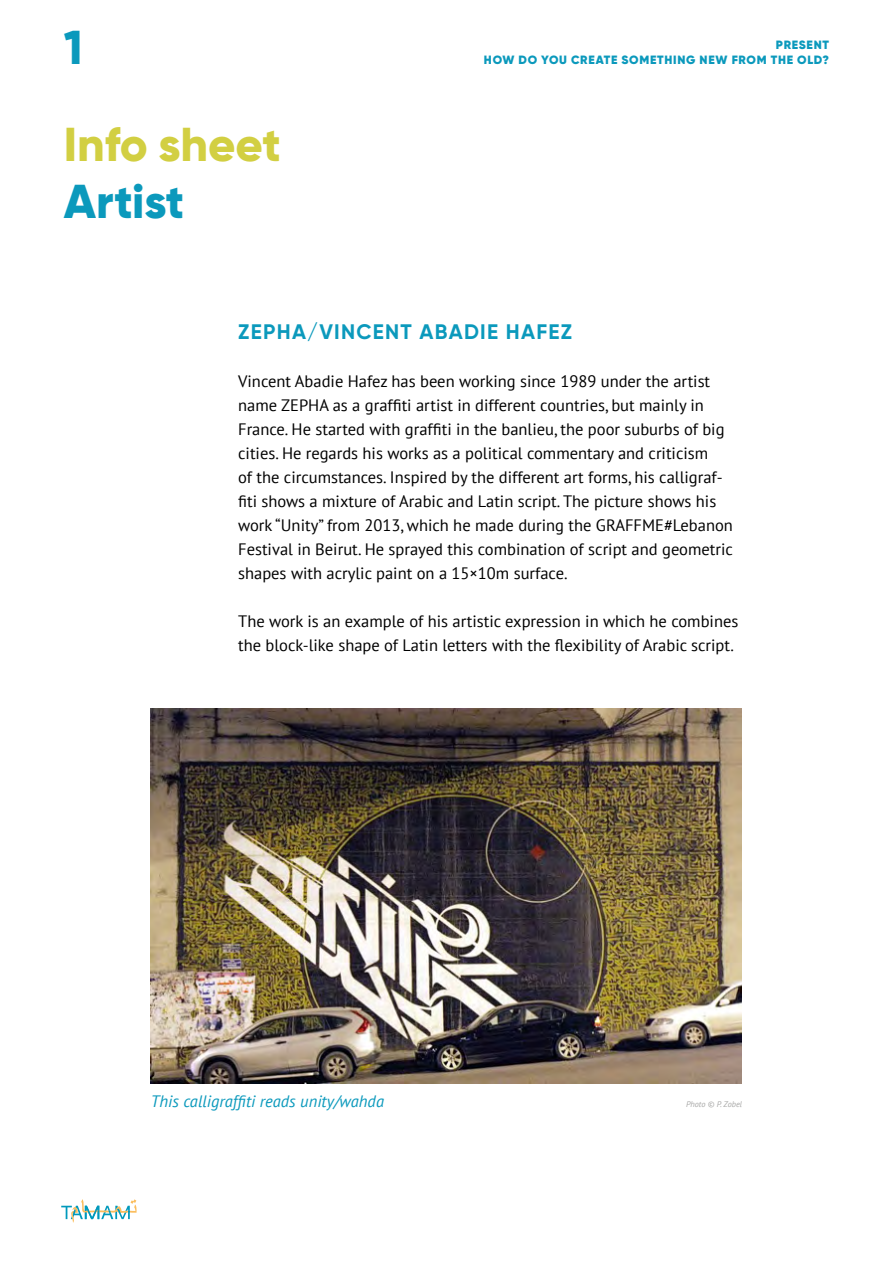
<style>
.page{position:relative;width:893px;height:1263px;background:#fff}
.page>*{position:absolute;margin:0;border:0;box-sizing:border-box;transform-origin:0 0}
.t1{font:800 47.55px "Gilroy";letter-spacing:-.005em;color:#d2cf42}
.t2{font:800 47.55px "Gilroy";letter-spacing:-.005em;color:#0b99bc}
.t3{font:700 21px "Gilroy";letter-spacing:.06em;color:#0b99bc}
.t4{font:16.5px/24px "PT Sans";color:#000}
.t5{font:italic 16.5px "PT Sans";color:#0b99bc}
.t6{font:900 12px "Gilroy";letter-spacing:.06em;color:#0b99bc}
.t7{font:italic 8.25px "PT Sans";color:#a8a8a7}
</style>
<div class="page">
<img style="left:151px;top:708px;width:591px;height:375px">
<svg style="left:61px;top:1199px;width:76px;height:24px"></svg>
<h1 class="t2" style="left:64px;top:17px;width:21px">1</h1>
<h1 class="t1" style="left:64px;top:114px;width:218px">Info sheet</h1>
<h1 class="t2" style="left:64px;top:171px;width:122px">Artist</h1>
<p class="t6" style="left:776px;top:38px;width:55px">PRESENT</p>
<p class="t6" style="left:484px;top:52px;width:347px">HOW DO YOU CREATE SOMETHING NEW FROM THE OLD?</p>
<p class="t3" style="left:238px;top:319px;width:335px">ZEPHA/VINCENT ABADIE HAFEZ</p>
<p class="t4" style="left:238px;top:369px;width:496px">Vincent Abadie Hafez has been working since 1989 under the artist name ZEPHA as a graffiti artist in different countries, but mainly in France. He started with graffiti in the banlieu, the poor suburbs of big cities. He regards his works as a political commentary and criticism<br>of the circumstances. Inspired by the different art forms, his calligraf&shy;fiti shows a mixture of Arabic and Latin script. The picture shows his work “Unity” from 2013, which he made during the GRAFFME#Lebanon Festival in Beirut. He sprayed this combination of script and geometric shapes with acrylic paint on a 15×10m surface.</p>
<p class="t4" style="left:238px;top:609px;width:502px">The work is an example of his artistic expression in which he combines the block-like shape of Latin letters with the flexibility of Arabic script.</p>
<p class="t5" style="left:151px;top:1091px;width:235px">This calligraffiti reads unity/wahda</p>
<p class="t7" style="left:686px;top:1099px;width:58px">Photo © P. Zobel</p>
</div>
